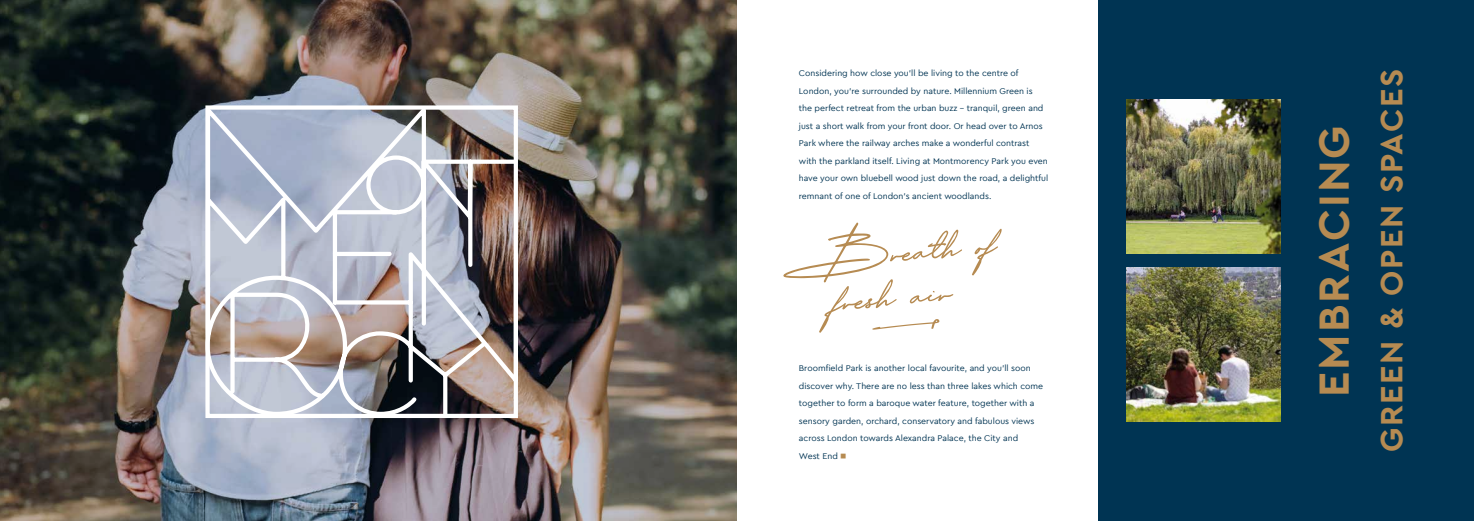
<style>
.page{position:relative;width:1474px;height:521px;background:#fff}
.page>*{position:absolute;margin:0;border:0;box-sizing:border-box;transform-origin:0 0}
.t1{font:68.25px "Holimount";color:#b68b52}
.t2{font:700 44.36px "Cera PRO";letter-spacing:.05em;color:#b68b52}
.t3{font:700 32.46px "Cera PRO";letter-spacing:.05em;color:#b68b52}
.t4{font:8.75px/17.5px "Cera PRO";color:#003453}
.s1{font-weight:500;color:#b68b52}
</style>
<div class="page">
<div style="left:1098px;top:0;width:375px;height:521px;background:#003453"></div>
<img style="left:0;top:0;width:737px;height:521px">
<img style="left:203px;top:99px;width:317px;height:319px">
<div style="left:205px;top:105px;width:313px;height:313px;border:4px solid #fff"></div>
<img style="left:1126px;top:100px;width:154px;height:153px">
<img style="left:1126px;top:268px;width:154px;height:153px">
<p class="t4" style="left:799px;top:64px;width:251px">Considering how close you’ll be living to the centre of London, you’re surrounded by nature. Millennium Green is<br>the perfect retreat from the urban buzz – tranquil, green and just a short walk from your front door. Or head over to Arnos Park where the railway arches make a wonderful contrast with the parkland itself. Living at Montmorency Park you even have your own bluebell wood just down the road, a delightful remnant of one of London’s ancient woodlands.</p>
<h1 class="t1" style="left:778px;top:219px;width:217px;rotate:-5deg">Breath of</h1>
<h1 class="t1" style="left:830px;top:258px;width:120px;rotate:-5deg">fresh air</h1>
<p class="t4" style="left:799px;top:359px;width:246px">Broomfield Park is another local favourite, and you’ll soon discover why. There are no less than three lakes which come together to form a baroque water feature, together with a sensory garden, orchard, conservatory and fabulous views across London towards Alexandra Palace, the City and<br>West End <span class="s1">■</span></p>
<h2 class="t2" style="left:1304px;top:397px;width:273px;rotate:-90deg">EMBRACING</h2>
<h3 class="t3" style="left:1369px;top:452px;width:385px;rotate:-90deg">GREEN &amp; OPEN SPACES</h3>
</div>
